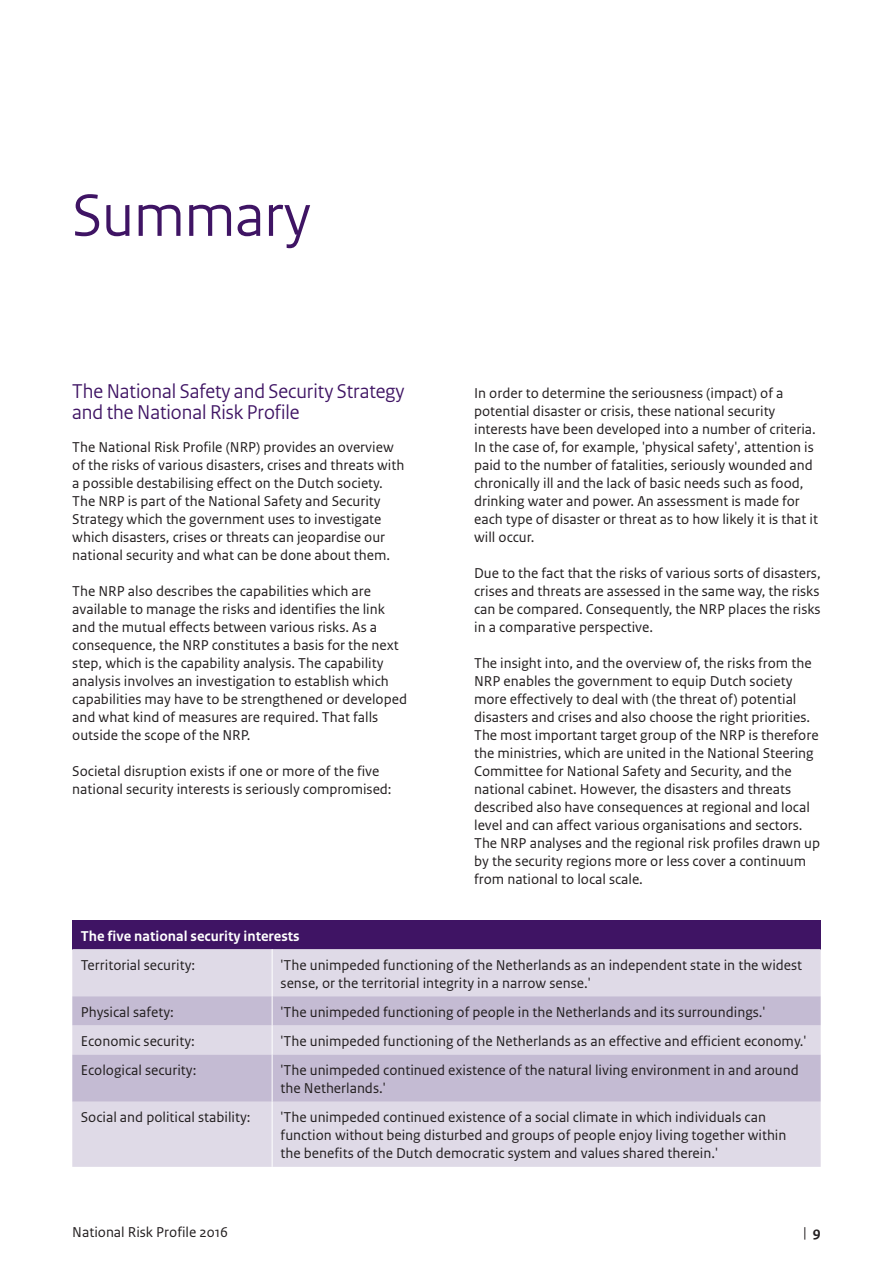
<style>
.page{position:relative;width:893px;height:1263px;background:#fff}
.page>*{position:absolute;margin:0;border:0;box-sizing:border-box;transform-origin:0 0}
.H1_RIVM_Hoofdstukkop{font:63px "Rijksoverheid Sans Heading";color:#3f1464}
._05_RIVM_Paragraafko{font:21px/21px "Rijksoverheid Sans Heading";color:#3f1464}
._10_RIVM_Broodtekst{font:15px/18px "Rijksoverheid Sans Text";color:#231f20}
.RIVM_Tabel_plat_10pt{font:15px/18px "Rijksoverheid Sans Text";color:#231f20}
.RIVM_Tabel_kop_10pt{font:700 15px "Rijksoverheid Sans Text";color:#fff}
.s1{font-weight:700}
</style>
<div class="page">
<div style="left:72px;top:920px;width:749px;height:29px;background:#3f1464"></div>
<div style="left:72px;top:949px;width:749px;height:218px;background:#dfdae7"></div>
<svg style="left:72px;top:996px;width:749px;height:106px;background:#cbc4d8"></svg>
<hr style="left:272px;top:949px;width:1px;height:47px;background:#fff">
<svg style="left:272px;top:996px;width:1px;height:58px"></svg>
<hr style="left:272px;top:1054px;width:1px;height:48px;background:#fff">
<hr style="left:272px;top:1102px;width:1px;height:65px;background:#fff">
<h1 class="H1_RIVM_Hoofdstukkop" style="left:72px;top:179px;width:240px">Summary</h1>
<p class="_05_RIVM_Paragraafko" style="left:72px;top:381px;width:334px">The National Safety and Security Strategy and the National Risk Profile</p>
<p class="_10_RIVM_Broodtekst" style="left:72px;top:438px;width:334px">The National Risk Profile (NRP) provides an overview of the risks of various disasters, crises and threats with a possible destabilising effect on the Dutch society.<br>The NRP is part of the National Safety and Security Strategy which the government uses to investigate which disasters, crises or threats can jeopardise our national security and what can be done about them.</p>
<p class="_10_RIVM_Broodtekst" style="left:72px;top:582px;width:336px">The NRP also describes the capabilities which are available to manage the risks and identifies the link and the mutual effects between various risks. As a consequence, the NRP constitutes a basis for the next step, which is the capability analysis. The capability analysis involves an investigation to establish which capabilities may have to be strengthened or developed and what kind of measures are required. That falls outside the scope of the NRP.</p>
<p class="_10_RIVM_Broodtekst" style="left:72px;top:762px;width:321px">Societal disruption exists if one or more of the five national security interests is seriously compromised:</p>
<p class="_10_RIVM_Broodtekst" style="left:474px;top:384px;width:346px">In order to determine the seriousness (impact) of a potential disaster or crisis, these national security interests have been developed into a number of criteria.<br>In the case of, for example, 'physical safety', attention is paid to the number of fatalities, seriously wounded and chronically ill and the lack of basic needs such as food, drinking water and power. An assessment is made for each type of disaster or threat as to how likely it is that it will occur.</p>
<p class="_10_RIVM_Broodtekst" style="left:474px;top:564px;width:348px;text-align:justify">Due to the fact that the risks of various sorts of disasters, crises and threats are assessed in the same way, the risks can be compared. Consequently, the NRP places the risks in a comparative perspective.</p>
<p class="_10_RIVM_Broodtekst" style="left:474px;top:654px;width:347px">The insight into, and the overview of, the risks from the NRP enables the government to equip Dutch society more effectively to deal with (the threat of) potential disasters and crises and also choose the right priorities.<br>The most important target group of the NRP is therefore the ministries, which are united in the National Steering Committee for National Safety and Security, and the national cabinet. However, the disasters and threats described also have consequences at regional and local level and can affect various organisations and sectors.<br>The NRP analyses and the regional risk profiles drawn up by the security regions more or less cover a continuum from national to local scale.</p>
<p class="RIVM_Tabel_kop_10pt" style="left:81px;top:927px;width:220px">The five national security interests</p>
<p class="RIVM_Tabel_plat_10pt" style="left:81px;top:956px;width:116px">Territorial security:</p>
<p class="RIVM_Tabel_plat_10pt" style="left:281px;top:956px;width:523px">'The unimpeded functioning of the Netherlands as an independent state in the widest sense, or the territorial integrity in a narrow sense.'</p>
<p class="RIVM_Tabel_plat_10pt" style="left:81px;top:1003px;width:95px">Physical safety:</p>
<p class="RIVM_Tabel_plat_10pt" style="left:281px;top:1003px;width:486px">'The unimpeded functioning of people in the Netherlands and its surroundings.'</p>
<p class="RIVM_Tabel_plat_10pt" style="left:81px;top:1032px;width:116px">Economic security:</p>
<p class="RIVM_Tabel_plat_10pt" style="left:281px;top:1032px;width:527px">'The unimpeded functioning of the Netherlands as an effective and efficient economy.'</p>
<p class="RIVM_Tabel_plat_10pt" style="left:81px;top:1061px;width:117px">Ecological security:</p>
<p class="RIVM_Tabel_plat_10pt" style="left:281px;top:1061px;width:520px">'The unimpeded continued existence of the natural living environment in and around the Netherlands.'</p>
<p class="RIVM_Tabel_plat_10pt" style="left:81px;top:1109px;width:171px">Social and political stability:</p>
<p class="RIVM_Tabel_plat_10pt" style="left:281px;top:1109px;width:507px">'The unimpeded continued existence of a social climate in which individuals can function without being disturbed and groups of people enjoy living together within the benefits of the Dutch democratic system and values shared therein.'</p>
<p class="_10_RIVM_Broodtekst" style="left:72px;top:1223px;width:157px">National Risk Profile 2016</p>
<p class="_10_RIVM_Broodtekst" style="left:803px;top:1223px;width:19px">| <span class="s1">9</span></p>
</div>
